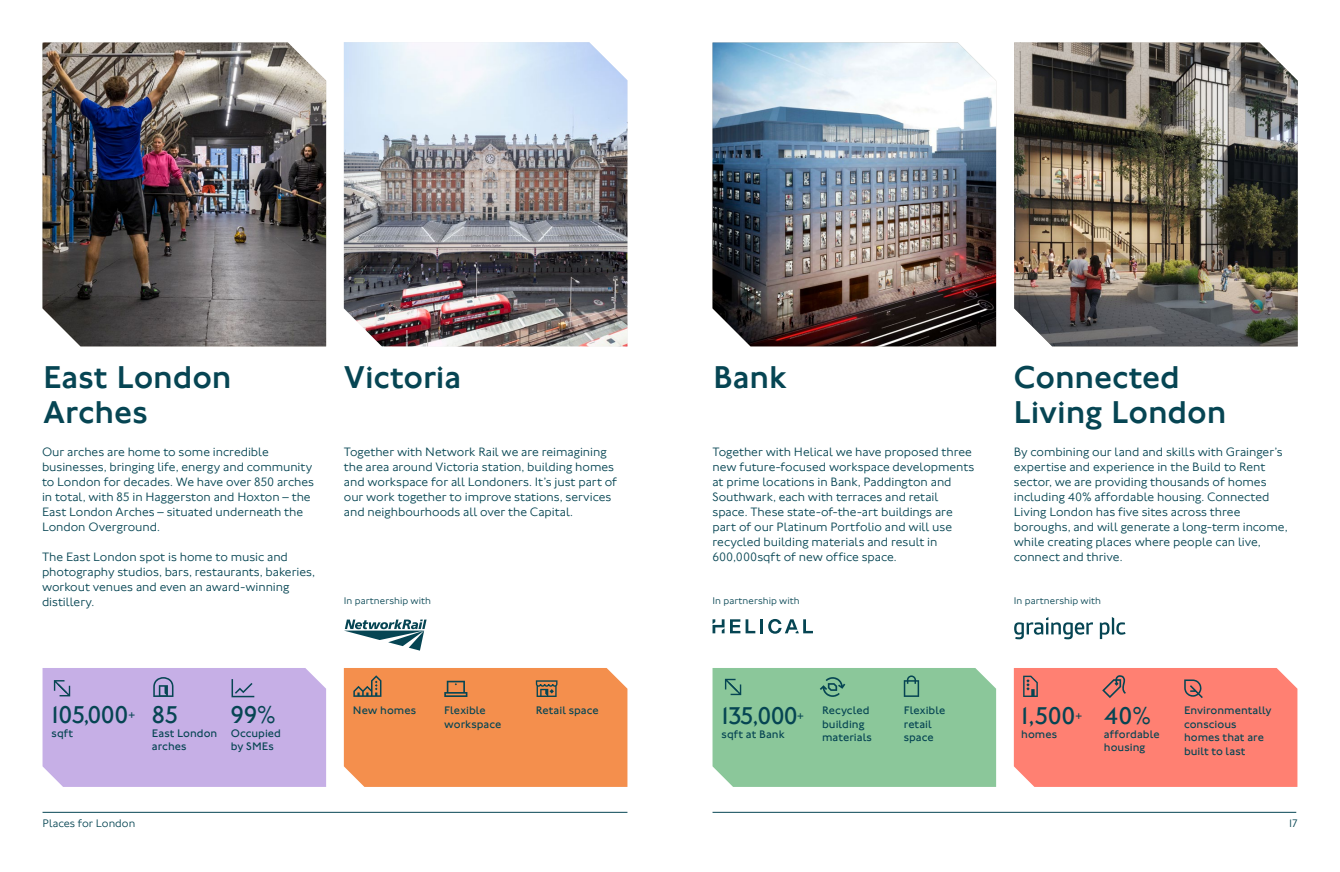
<style>
.page{position:relative;width:1340px;height:872px;background:#fff}
.page>*{position:absolute;margin:0;border:0;box-sizing:border-box;transform-origin:0 0}
.t1{font:500 32.5px/35px "Johnston 100";letter-spacing:-.005em;color:#064553}
.t2{font:25px "Johnston 100";letter-spacing:-.025em;color:#064553}
.t3{font:300 12.5px/15px "Johnston 100";letter-spacing:-.005em;color:#064553}
.t4{font:11.25px/13.5px "Johnston 100";color:#064553}
.t5{font:300 11.25px "Johnston 100";color:#064553}
.t6{font:300 10px "Johnston 100";letter-spacing:.005em;color:#064553}
.s1{font-weight:300;font-size:15px}
.s2{font-weight:300}
</style>
<div class="page">
<hr style="left:43px;top:812px;width:584px;height:1px;background:#064553">
<hr style="left:712px;top:812px;width:584px;height:1px;background:#064553">
<img style="left:43px;top:43px;width:283px;height:303px">
<img style="left:712px;top:43px;width:284px;height:303px">
<hr style="left:760px;top:619px;width:3px;height:14px;background:#064553">
<svg style="left:730px;top:619px;width:25px;height:14px"></svg>
<svg style="left:768px;top:619px;width:45px;height:14px"></svg>
<svg style="left:712px;top:619px;width:12px;height:14px"></svg>
<img style="left:1014px;top:43px;width:283px;height:303px">
<img style="left:344px;top:42px;width:283px;height:304px">
<svg style="left:344px;top:619px;width:82px;height:31px"></svg>
<svg style="left:1099px;top:617px;width:26px;height:22px"></svg>
<svg style="left:1014px;top:617px;width:79px;height:22px"></svg>
<div style="left:344px;top:668px;width:283px;height:119px;background:#f48f4d"></div>
<div style="left:43px;top:668px;width:283px;height:119px;background:#c6afe6"></div>
<div style="left:1013px;top:668px;width:284px;height:119px;background:#ff8072"></div>
<div style="left:712px;top:668px;width:284px;height:119px;background:#8bc79a"></div>
<h1 class="t1" style="left:43px;top:360px;width:190px">East London<br>Arches</h1>
<p class="t3" style="left:42px;top:444px;width:273px">Our arches are home to some incredible businesses, bringing life, energy and community to London for decades. We have over 850 arches in total, with 85 in Haggerston and Hoxton – the East London Arches – situated underneath the London Overground.</p>
<p class="t3" style="left:42px;top:549px;width:274px">The East London spot is home to music and photography studios, bars, restaurants, bakeries, workout venues and even an award-winning distillery.</p>
<h1 class="t1" style="left:344px;top:360px;width:119px">Victoria</h1>
<p class="t3" style="left:344px;top:444px;width:275px">Together with Network Rail we are reimagining the area around Victoria station, building homes and workspace for all Londoners. It’s just part of our work together to improve stations, services and neighbourhoods all over the Capital.</p>
<h2 class="t6" style="left:344px;top:595px;width:89px">In partnership with</h2>
<p class="t2" style="left:52px;top:701px;width:86px">105,000<span class="s1">+</span></p>
<p class="t4" style="left:52px;top:726px;width:23px">sqft</p>
<p class="t2" style="left:152px;top:701px;width:28px">85</p>
<p class="t4" style="left:152px;top:726px;width:67px">East London arches</p>
<p class="t2" style="left:231px;top:701px;width:47px">99<span class="s2">%</span></p>
<p class="t4" style="left:231px;top:726px;width:52px">Occupied by SMEs</p>
<p class="t5" style="left:43px;top:817px;width:94px">Places for London</p>
<p class="t4" style="left:353px;top:704px;width:65px">New homes</p>
<p class="t4" style="left:444px;top:704px;width:43px">Flexible</p>
<p class="t4" style="left:536px;top:704px;width:64px">Retail space</p>
<p class="t4" style="left:444px;top:717px;width:59px">workspace</p>
<h1 class="t1" style="left:713px;top:360px;width:75px">Bank</h1>
<p class="t3" style="left:712px;top:444px;width:263px">Together with Helical we have proposed three new future-focused workspace developments at prime locations in Bank, Paddington and Southwark, each with terraces and retail space. These state-of-the-art buildings are part of our Platinum Portfolio and will use recycled building materials and result in 600,000sqft of new office space.</p>
<h2 class="t6" style="left:712px;top:595px;width:89px">In partnership with</h2>
<p class="t2" style="left:721px;top:702px;width:84px">135,000<span class="s1">+</span></p>
<p class="t4" style="left:721px;top:727px;width:65px">sqft at Bank</p>
<p class="t4" style="left:822px;top:704px;width:51px">Recycled building materials</p>
<p class="t4" style="left:903px;top:704px;width:43px">Flexible retail space</p>
<h1 class="t1" style="left:1013px;top:360px;width:214px">Connected<br>Living London</h1>
<p class="t3" style="left:1013px;top:444px;width:275px">By combining our land and skills with Grainger’s expertise and experience in the Build to Rent sector, we are providing thousands of homes including 40% affordable housing. Connected Living London has five sites across three boroughs, and will generate a long-term income, while creating places where people can live, connect and thrive.</p>
<h2 class="t6" style="left:1013px;top:595px;width:89px">In partnership with</h2>
<p class="t2" style="left:1021px;top:702px;width:63px">1,500<span class="s1">+</span></p>
<p class="t4" style="left:1021px;top:727px;width:37px">homes</p>
<p class="t2" style="left:1103px;top:702px;width:49px">40<span class="s2">%</span></p>
<p class="t4" style="left:1103px;top:727px;width:57px">affordable housing</p>
<p class="t4" style="left:1183px;top:704px;width:89px">Environmentally conscious homes that are built to last</p>
<p class="t5" style="left:1289px;top:817px;width:10px">17</p>
</div>
